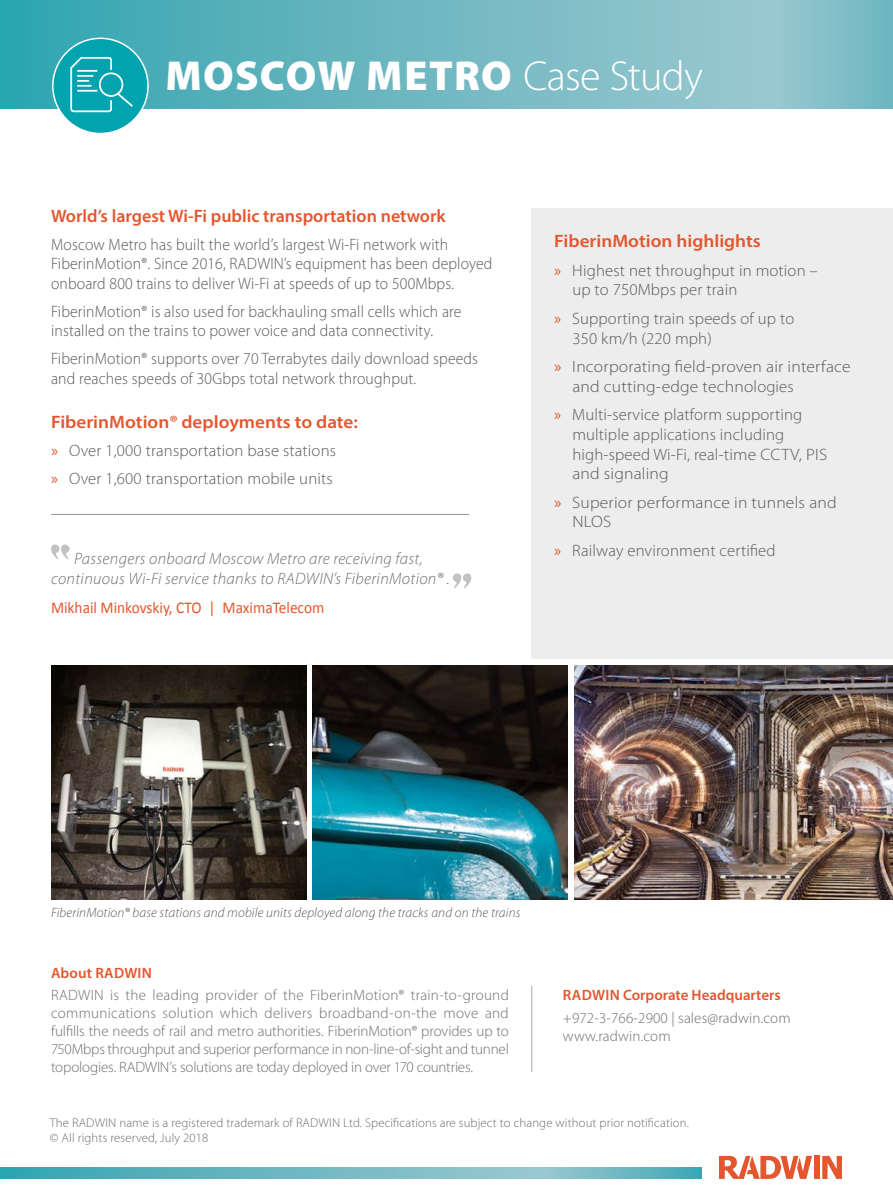
<style>
.page{position:relative;width:893px;height:1191px;background:#fff}
.page>*{position:absolute;margin:0;border:0;box-sizing:border-box;transform-origin:0 0}
.t1{font:900 42px "Myriad Pro";letter-spacing:.03em;color:#fff}
.t2{font:600 18px "Myriad Pro";color:#e4562e;scale:1.07 1}
.t3{font:600 18px "Myriad Pro";color:#e4562e}
.t4{font:300 16.5px/19.5px "Myriad Pro";letter-spacing:.01em;color:#58595b;scale:.95 1}
.t5{font:300 16.5px/28.3px "Myriad Pro";letter-spacing:.01em;color:#58595b}
.t6{font:300 16.5px/28.3px "Myriad Pro";letter-spacing:.01em;color:#58595b;scale:1.07 1}
.t7{font:italic 300 16.5px/19.8px "Myriad Pro";letter-spacing:.02em;color:#6d6e71;text-align:center}
.t8{font:16.5px "Calibri";color:#e4562e;scale:.93 1}
.t9{font:16.5px "Myriad Pro";color:#e4562e}
.t10{font:16.5px "Myriad Pro";color:#e4562e;scale:1.07 1}
.t11{font:300 15px/18px "Myriad Pro";letter-spacing:-.01em;color:#6d6e71;text-align:justify}
.t12{font:300 15px/18px "Myriad Pro";letter-spacing:.01em;color:#6d6e71}
.t13{font:600 15px "Myriad Pro";color:#e4562e}
.t14{font:italic 300 13.5px "Myriad Pro";letter-spacing:.01em;color:#58595b}
.t15{font:300 12.75px/15px "Myriad Pro";letter-spacing:.01em;color:#6d6e71}
.s1{font-weight:300}
</style>
<div class="page">
<svg style="left:0;top:0;width:893px;height:108px;background:#6eb8c1"></svg>
<svg style="left:0;top:1167px;width:701px;height:11px;background:#69b6c0"></svg>
<div style="left:53px;top:38px;width:95px;height:95px;background:#00a3ae;border-radius:50%"></div>
<div style="left:52px;top:38px;width:97px;height:96px;border:2px solid #fff;border-radius:50%"></div>
<svg style="left:70px;top:57px;width:63px;height:55px"></svg>
<div style="left:814px;top:1155px;width:6px;height:23px;background:#e4562e"></div>
<svg style="left:822px;top:1155px;width:20px;height:23px"></svg>
<svg style="left:719px;top:1155px;width:93px;height:23px"></svg>
<hr style="left:531px;top:986px;width:1px;height:85px;background:#a7a9ac">
<div style="left:531px;top:208px;width:362px;height:451px;background:#ededee"></div>
<svg style="left:51px;top:544px;width:19px;height:15px"></svg>
<svg style="left:453px;top:573px;width:18px;height:15px"></svg>
<hr style="left:51px;top:514px;width:418px;height:1px;background:#939598">
<img style="left:51px;top:665px;width:255px;height:234px">
<img style="left:313px;top:665px;width:255px;height:234px">
<img style="left:574px;top:665px;width:319px;height:234px">
<h1 class="t1" style="left:165px;top:48px;width:539px">MOSCOW METRO <span class="s1">Case Study</span></h1>
<p class="t3" style="left:51px;top:204px;width:396px">World s’ largest Wi-Fi public transportation network</p>
<p class="t4" style="left:51px;top:234px;width:466px">Moscow Metro has built the worlds’ largest Wi-Fi network with<br>FiberinMotion .® Since 2016, RADWINs’ equipment has been deployed onboard 800 trains to deliver Wi-Fi at speeds of up to 500Mbps.</p>
<p class="t4" style="left:51px;top:301px;width:434px">FiberinMotion® is also used for backhauling small cells which are installed on the trains to power voice and data connectivity.</p>
<p class="t4" style="left:51px;top:349px;width:451px">FiberinMotion® supports over 70 Terrabytes daily download speeds and reaches speeds of 30Gbps total network throughput.</p>
<p class="t2" style="left:51px;top:410px;width:288px">FiberinMotion® deployments to date:</p>
<p class="t5" style="left:69px;top:436px;width:269px">Over 1,000 transportation base stations</p>
<p class="t9" style="left:51px;top:440px;width:9px">»</p>
<p class="t9" style="left:51px;top:469px;width:9px">»</p>
<p class="t5" style="left:69px;top:464px;width:265px">Over 1,600 transportation mobile units</p>
<p class="t7" style="left:51px;top:549px;width:400px">Passengers onboard Moscow Metro are receiving fast, continuous Wi-Fi service thanks to RADWINs’ FiberinMotion .R</p>
<p class="t8" style="left:51px;top:596px;width:295px">Mikhail Minkovskiy, CTO | MaximaTelecom</p>
<p class="t2" style="left:554px;top:230px;width:195px">FiberinMotion highlights</p>
<p class="t5" style="left:572px;top:256px;width:247px">Highest net throughput in motion –</p>
<p class="t9" style="left:554px;top:260px;width:9px">»</p>
<p class="t9" style="left:554px;top:308px;width:9px">»</p>
<p class="t10" style="left:554px;top:356px;width:8px">»</p>
<p class="t9" style="left:554px;top:404px;width:9px">»</p>
<p class="t10" style="left:554px;top:492px;width:8px">»</p>
<p class="t9" style="left:554px;top:540px;width:9px">»</p>
<p class="t5" style="left:572px;top:275px;width:224px">up to 750Mbps per train<br>Supporting train speeds of up to</p>
<p class="t5" style="left:572px;top:324px;width:280px">350 km h/ (220 mph(<br>Incorporating field-proven air interface</p>
<p class="t6" style="left:572px;top:372px;width:216px">and cutting-edge technologies<br>Multi-service platform supporting</p>
<p class="t5" style="left:572px;top:424px;width:256px;line-height:19.8px">multiple applications including high-speed Wi-Fi, real-time CCTV, PIS and signaling</p>
<p class="t6" style="left:572px;top:488px;width:249px">Superior performance in tunnels and</p>
<p class="t6" style="left:572px;top:507px;width:192px">NLOS<br>Railway environment certified</p>
<p class="t14" style="left:51px;top:904px;width:471px">FiberinMotion® base stations and mobile units deployed along the tracks and on the trains</p>
<p class="t13" style="left:51px;top:963px;width:102px">About RADWIN</p>
<p class="t11" style="left:51px;top:985px;width:459px">RADWIN is the leading provider of the FiberinMotion® train-to-ground communications solution which delivers broadband-on-the move and fulfills the needs of rail and metro authorities. FiberinMotion® provides up to 750Mbps throughput and superior performance in non-line-of-sight and tunnel topologies. RADWINs’ solutions are today deployed in over 170 countries.</p>
<p class="t13" style="left:563px;top:986px;width:219px">RADWIN Corporate Headquarters</p>
<p class="t12" style="left:563px;top:1008px;width:229px">+972-3-766-2900 | sales@radwin.com www.radwin.com</p>
<p class="t15" style="left:50px;top:1114px;width:640px">The RADWIN name is a registered trademark of RADWIN Ltd. Specifications are subject to change without prior notification. © All rights reserved, July 2018</p>
</div>
